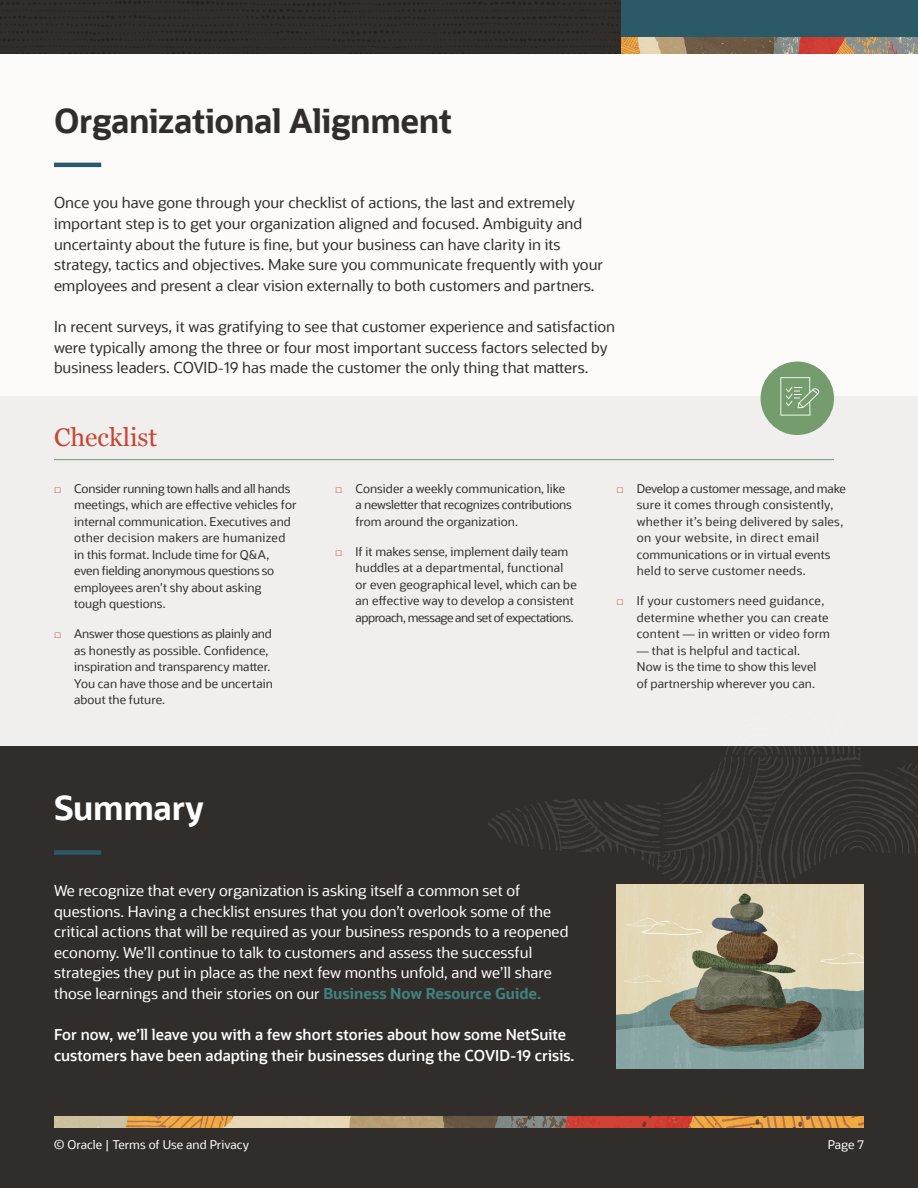
<style>
.page{position:relative;width:918px;height:1188px;background:#fcfbfa}
.page>*{position:absolute;margin:0;border:0;box-sizing:border-box;transform-origin:0 0}
.t1{font:700 33px "Oracle Sans";letter-spacing:-.015em;color:#312d2a}
.t2{font:700 33px "Oracle Sans";letter-spacing:-.01em;color:#fff}
.t3{font:25.5px "Georgia";color:#c74634}
.t4{font:15px/20.7px "Oracle Sans";color:#312d2a}
.t5{font:15px/20.7px "Oracle Sans";color:#fff}
.t6{font:600 15px/20.7px "Oracle Sans";color:#fff}
.t7{font:12px/16.5px "Oracle Sans";letter-spacing:.005em;color:#312d2a}
.t8{font:12px/16.5px "Oracle Sans";letter-spacing:.025em;color:#312d2a}
.t9{font:12px "Oracle Sans";color:#fff}
.s1{font-weight:700;color:#41817e}
</style>
<div class="page">
<div style="left:0;top:0;width:621px;height:54px;background:#312d2a"></div>
<div style="left:0;top:397px;width:918px;height:349px;background:#f0efee"></div>
<div style="left:0;top:746px;width:918px;height:442px;background:#312d2a"></div>
<hr style="left:54px;top:163px;width:47px;height:4px;background:#2c5967">
<div style="left:54px;top:850px;width:47px;height:5px;background:#2c5967"></div>
<hr style="left:54px;top:459px;width:780px;height:1px;background:#759c6c">
<div style="left:621px;top:0;width:297px;height:54px;background:#2c5967"></div>
<img style="left:621px;top:38px;width:297px;height:16px">
<img style="left:616px;top:896px;width:248px;height:172px">
<img style="left:54px;top:1117px;width:810px;height:10px">
<svg style="left:488px;top:746px;width:430px;height:150px"></svg>
<div style="left:761px;top:362px;width:73px;height:73px;background:#759c6c;border-radius:50%"></div>
<svg style="left:780px;top:377px;width:39px;height:39px"></svg>
<h1 class="t1" style="left:54px;top:100px;width:400px">Organizational Alignment</h1>
<p class="t4" style="left:54px;top:193px;width:551px">Once you have gone through your checklist of actions, the last and extremely important step is to get your organization aligned and focused. Ambiguity and uncertainty about the future is fine, but your business can have clarity in its strategy, tactics and objectives. Make sure you communicate frequently with your employees and present a clear vision externally to both customers and partners.</p>
<p class="t4" style="left:54px;top:316px;width:563px">In recent surveys, it was gratifying to see that customer experience and satisfaction were typically among the three or four most important success factors selected by business leaders. COVID-19 has made the customer the only thing that matters.</p>
<h2 class="t3" style="left:54px;top:419px;width:105px">Checklist</h2>
<p class="t7" style="left:74px;top:480px;width:224px">Consider running town halls and all hands meetings, which are effective vehicles for internal communication. Executives and other decision makers are humanized in this format. Include time for Q&amp;A, even fielding anonymous questions so employees aren’t shy about asking tough questions.</p>
<p class="t7" style="left:74px;top:626px;width:200px">Answer those questions as plainly and as honestly as possible. Confidence, inspiration and transparency matter.<br>You can have those and be uncertain about the future.</p>
<h1 class="t2" style="left:54px;top:787px;width:151px">Summary</h1>
<p class="t7" style="left:355px;top:480px;width:218px">Consider a weekly communication, like a newsletter that recognizes contributions from around the organization.</p>
<p class="t7" style="left:355px;top:543px;width:223px">If it makes sense, implement daily team huddles at a departmental, functional or even geographical level, which can be an effective way to develop a consistent approach, message and set of expectations.</p>
<p class="t5" style="left:54px;top:880px;width:516px">We recognize that every organization is asking itself a common set of questions. Having a checklist ensures that you don’t overlook some of the critical actions that will be required as your business responds to a reopened economy. We’ll continue to talk to customers and assess the successful strategies they put in place as the next few months unfold, and we’ll share those learnings and their stories on our <span class="s1">Business Now Resource Guide.</span></p>
<p class="t6" style="left:54px;top:1025px;width:522px">For now, we’ll leave you with a few short stories about how some NetSuite customers have been adapting their businesses during the COVID-19 crisis.</p>
<p class="t7" style="left:637px;top:480px;width:211px">Develop a customer message, and make sure it comes through consistently, whether it’s being delivered by sales, on your website, in direct email communications or in virtual events held to serve customer needs.</p>
<p class="t8" style="left:637px;top:593px;width:195px">If your customers need guidance, determine whether you can create content — in written or video form</p>
<p class="t7" style="left:637px;top:642px;width:181px">— that is helpful and tactical.<br>Now is the time to show this level of partnership wherever you can.</p>
<p class="t9" style="left:54px;top:1138px;width:197px">© Oracle | Terms of Use and Privacy</p>
<p class="t9" style="left:828px;top:1138px;width:38px">Page 7</p>
</div>
